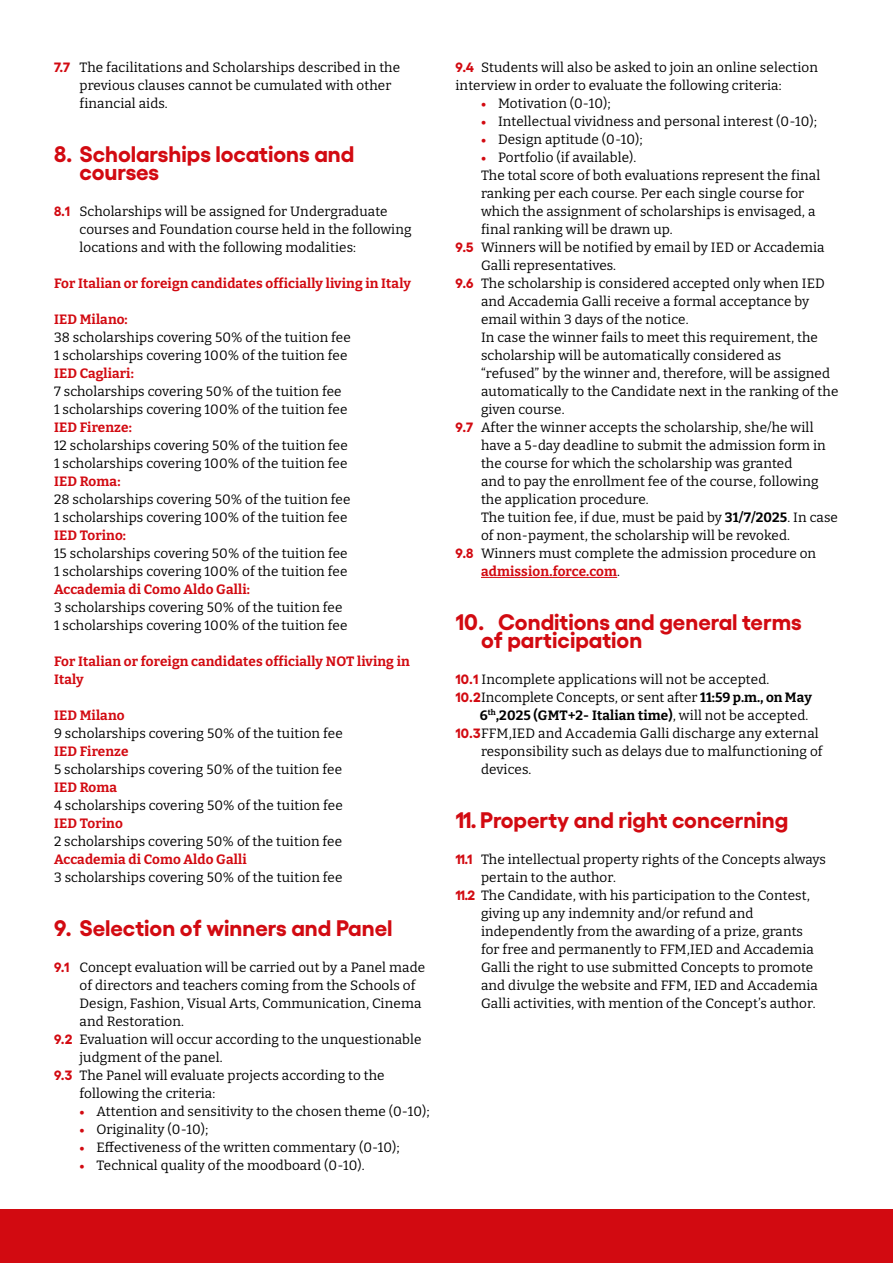
<style>
.page{position:relative;width:893px;height:1263px;background:#fff}
.page>*{position:absolute;margin:0;border:0;box-sizing:border-box;transform-origin:0 0}
.t1{font:700 22.5px/18px "Gellix";color:#d20a11}
.t2{font:13.5px/18px "Bitter";letter-spacing:.01em;color:#000}
.t3{font:700 13.5px/18px "Bitter";letter-spacing:.01em;color:#d20a11}
.t4{font:700 13.5px "Bitter";letter-spacing:.01em;color:#000}
.s1{font-family:"Gellix";font-weight:700;color:#d20a11}
.s2{font-weight:700}
.s3{font-weight:400;color:#000}
.s4{font-weight:400}
</style>
<div class="page">
<div style="left:0;top:1209px;width:893px;height:54px;background:#d20a11"></div>
<hr style="left:481px;top:577px;width:136px;height:1px;background:#d20a11">
<p class="t2" style="left:80px;top:58px;width:322px;text-indent:-26px"><span class="s1">7.7</span> The facilitations and Scholarships described in the previous clauses cannot be cumulated with other financial aids.</p>
<h1 class="t1" style="left:80px;top:143px;width:276px;text-indent:-26px">8. Scholarships locations and courses</h1>
<p class="t2" style="left:80px;top:202px;width:334px;text-indent:-26px"><span class="s1">8.1</span> Scholarships will be assigned for Undergraduate courses and Foundation course held in the following locations and with the following modalities:</p>
<p class="t3" style="left:54px;top:274px;width:358px">For Italian or foreign candidates officially living in Italy</p>
<p class="t3" style="left:54px;top:310px;width:75px">IED Milano:</p>
<p class="t2" style="left:54px;top:328px;width:298px">38 scholarships covering 50% of the tuition fee<br>1 scholarships covering 100% of the tuition fee</p>
<p class="t3" style="left:54px;top:364px;width:81px">IED Cagliari:</p>
<p class="t2" style="left:54px;top:382px;width:295px">7 scholarships covering 50% of the tuition fee<br>1 scholarships covering 100% of the tuition fee</p>
<p class="t3" style="left:54px;top:418px;width:79px">IED Firenze:</p>
<p class="t2" style="left:54px;top:436px;width:295px">12 scholarships covering 50% of the tuition fee<br>1 scholarships covering 100% of the tuition fee</p>
<p class="t3" style="left:54px;top:472px;width:68px">IED Roma:</p>
<p class="t2" style="left:54px;top:490px;width:298px">28 scholarships covering 50% of the tuition fee<br>1 scholarships covering 100% of the tuition fee</p>
<p class="t3" style="left:54px;top:526px;width:73px">IED Torino:</p>
<p class="t2" style="left:54px;top:544px;width:295px">15 scholarships covering 50% of the tuition fee<br>1 scholarships covering 100% of the tuition fee</p>
<p class="t3" style="left:54px;top:580px;width:197px">Accademia di Como Aldo Galli:</p>
<p class="t2" style="left:54px;top:598px;width:295px">3 scholarships covering 50% of the tuition fee<br>1 scholarships covering 100% of the tuition fee</p>
<p class="t3" style="left:54px;top:652px;width:357px">For Italian or foreign candidates officially NOT living in<br>Italy</p>
<p class="t3" style="left:54px;top:706px;width:72px">IED Milano</p>
<p class="t2" style="left:54px;top:724px;width:290px">9 scholarships covering 50% of the tuition fee</p>
<p class="t3" style="left:54px;top:742px;width:76px">IED Firenze</p>
<p class="t2" style="left:54px;top:760px;width:290px">5 scholarships covering 50% of the tuition fee</p>
<p class="t3" style="left:54px;top:778px;width:65px">IED Roma</p>
<p class="t2" style="left:54px;top:796px;width:290px">4 scholarships covering 50% of the tuition fee</p>
<p class="t3" style="left:54px;top:814px;width:70px">IED Torino</p>
<p class="t2" style="left:54px;top:832px;width:290px">2 scholarships covering 50% of the tuition fee</p>
<p class="t3" style="left:54px;top:850px;width:194px">Accademia di Como Aldo Galli</p>
<p class="t2" style="left:54px;top:868px;width:290px">3 scholarships covering 50% of the tuition fee</p>
<h1 class="t1" style="left:54px;top:917px;width:340px">9. Selection of winners and Panel</h1>
<p class="t2" style="left:54px;top:958px;width:373px"><span class="s1">9.1</span> Concept evaluation will be carried out by a Panel made</p>
<p class="t2" style="left:80px;top:976px;width:337px">of directors and teachers coming from the Schools of</p>
<p class="t2" style="left:80px;top:994px;width:343px">Design, Fashion, Visual Arts, Communication, Cinema</p>
<p class="t2" style="left:80px;top:1012px;width:106px">and Restoration.</p>
<p class="t2" style="left:54px;top:1030px;width:369px"><span class="s1">9.2</span> Evaluation will occur according to the unquestionable</p>
<p class="t2" style="left:80px;top:1048px;width:145px">judgment of the panel.</p>
<p class="t2" style="left:54px;top:1066px;width:332px"><span class="s1">9.3</span> The Panel will evaluate projects according to the</p>
<p class="t2" style="left:80px;top:1084px;width:137px">following the criteria:</p>
<p class="t2" style="left:80px;top:1102px;width:352px"><span class="s1">•</span> Attention and sensitivity to the chosen theme (0-10);</p>
<p class="t2" style="left:80px;top:1120px;width:130px"><span class="s1">•</span> Originality (0-10);</p>
<p class="t2" style="left:80px;top:1138px;width:322px"><span class="s1">•</span> Effectiveness of the written commentary (0-10);</p>
<p class="t2" style="left:80px;top:1156px;width:287px"><span class="s1">•</span> Technical quality of the moodboard (0-10).</p>
<p class="t2" style="left:455px;top:58px;width:364px"><span class="s1">9.4</span> Students will also be asked to join an online selection interview in order to evaluate the following criteria:</p>
<p class="t2" style="left:481px;top:94px;width:131px"><span class="s1">•</span> Motivation (0-10);</p>
<p class="t2" style="left:481px;top:112px;width:337px"><span class="s1">•</span> Intellectual vividness and personal interest (0-10);</p>
<p class="t2" style="left:481px;top:130px;width:163px"><span class="s1">•</span> Design aptitude (0-10);</p>
<p class="t2" style="left:481px;top:148px;width:157px"><span class="s1">•</span> Portfolio (if available).</p>
<p class="t2" style="left:481px;top:166px;width:341px">The total score of both evaluations represent the final</p>
<p class="t2" style="left:481px;top:184px;width:325px">ranking per each course. Per each single course for</p>
<p class="t2" style="left:481px;top:202px;width:336px">which the assignment of scholarships is envisaged, a</p>
<p class="t2" style="left:481px;top:220px;width:193px">final ranking will be drawn up.</p>
<p class="t2" style="left:455px;top:238px;width:370px"><span class="s1">9.5</span> Winners will be notified by email by IED or Accademia</p>
<p class="t2" style="left:481px;top:256px;width:137px">Galli representatives.</p>
<p class="t2" style="left:455px;top:274px;width:371px"><span class="s1">9.6</span> The scholarship is considered accepted only when IED</p>
<p class="t2" style="left:481px;top:292px;width:330px">and Accademia Galli receive a formal acceptance by</p>
<p class="t2" style="left:481px;top:310px;width:209px">email within 3 days of the notice.</p>
<p class="t2" style="left:481px;top:328px;width:338px">In case the winner fails to meet this requirement, the</p>
<p class="t2" style="left:481px;top:346px;width:302px">scholarship will be automatically considered as</p>
<p class="t2" style="left:481px;top:364px;width:351px">“refused” by the winner and, therefore, will be assigned</p>
<p class="t2" style="left:481px;top:382px;width:359px">automatically to the Candidate next in the ranking of the</p>
<p class="t2" style="left:481px;top:400px;width:85px">given course.</p>
<p class="t2" style="left:455px;top:418px;width:359px"><span class="s1">9.7</span> After the winner accepts the scholarship, she/he will</p>
<p class="t2" style="left:481px;top:436px;width:346px">have a 5-day deadline to submit the admission form in</p>
<p class="t2" style="left:481px;top:454px;width:313px">the course for which the scholarship was granted</p>
<p class="t2" style="left:481px;top:472px;width:339px">and to pay the enrollment fee of the course, following</p>
<p class="t2" style="left:481px;top:490px;width:169px">the application procedure.</p>
<p class="t2" style="left:481px;top:508px;width:358px">The tuition fee, if due, must be paid by <span class="s2">31/7/2025</span>. In case</p>
<p class="t2" style="left:481px;top:526px;width:310px">of non-payment, the scholarship will be revoked.</p>
<p class="t2" style="left:455px;top:544px;width:362px"><span class="s1">9.8</span> Winners must complete the admission procedure on</p>
<p class="t3" style="left:481px;top:562px;width:141px">admission.force.com<span class="s3">.</span></p>
<h1 class="t1" style="left:481px;top:611px;width:322px;text-indent:-26px">10. Conditions and general terms of participation</h1>
<p class="t2" style="left:456px;top:670px;width:315px"><span class="s1">10.1</span> Incomplete applications will not be accepted.</p>
<p class="t2" style="left:456px;top:688px;width:358px"><span class="s1">10.2</span>Incomplete Concepts, or sent after <span class="s2">11:59 p.m., on May</span></p>
<p class="t4" style="left:480px;top:707px;width:330px">6<sup>th</sup>,2025 (GMT+2- Italian time)<span class="s4">, will not be accepted.</span></p>
<p class="t2" style="left:456px;top:724px;width:365px"><span class="s1">10.3</span> FFM,IED and Accademia Galli discharge any external</p>
<p class="t2" style="left:481px;top:742px;width:343px">responsibility such as delays due to malfunctioning of</p>
<p class="t2" style="left:481px;top:760px;width:52px">devices.</p>
<h1 class="t1" style="left:455px;top:809px;width:334px">11. Property and right concerning</h1>
<p class="t2" style="left:455px;top:850px;width:372px"><span class="s1">11.1</span> The intellectual property rights of the Concepts always</p>
<p class="t2" style="left:481px;top:868px;width:137px">pertain to the author.</p>
<p class="t2" style="left:455px;top:886px;width:356px"><span class="s1">11.2</span> The Candidate, with his participation to the Contest,</p>
<p class="t2" style="left:481px;top:904px;width:274px">giving up any indemnity and/or refund and</p>
<p class="t2" style="left:481px;top:922px;width:324px">independently from the awarding of a prize, grants</p>
<p class="t2" style="left:481px;top:940px;width:334px">for free and permanently to FFM,IED and Accademia</p>
<p class="t2" style="left:481px;top:958px;width:334px">Galli the right to use submitted Concepts to promote</p>
<p class="t2" style="left:481px;top:976px;width:338px">and divulge the website and FFM, IED and Accademia</p>
<p class="t2" style="left:481px;top:994px;width:336px">Galli activities, with mention of the Concept’s author.</p>
</div>
